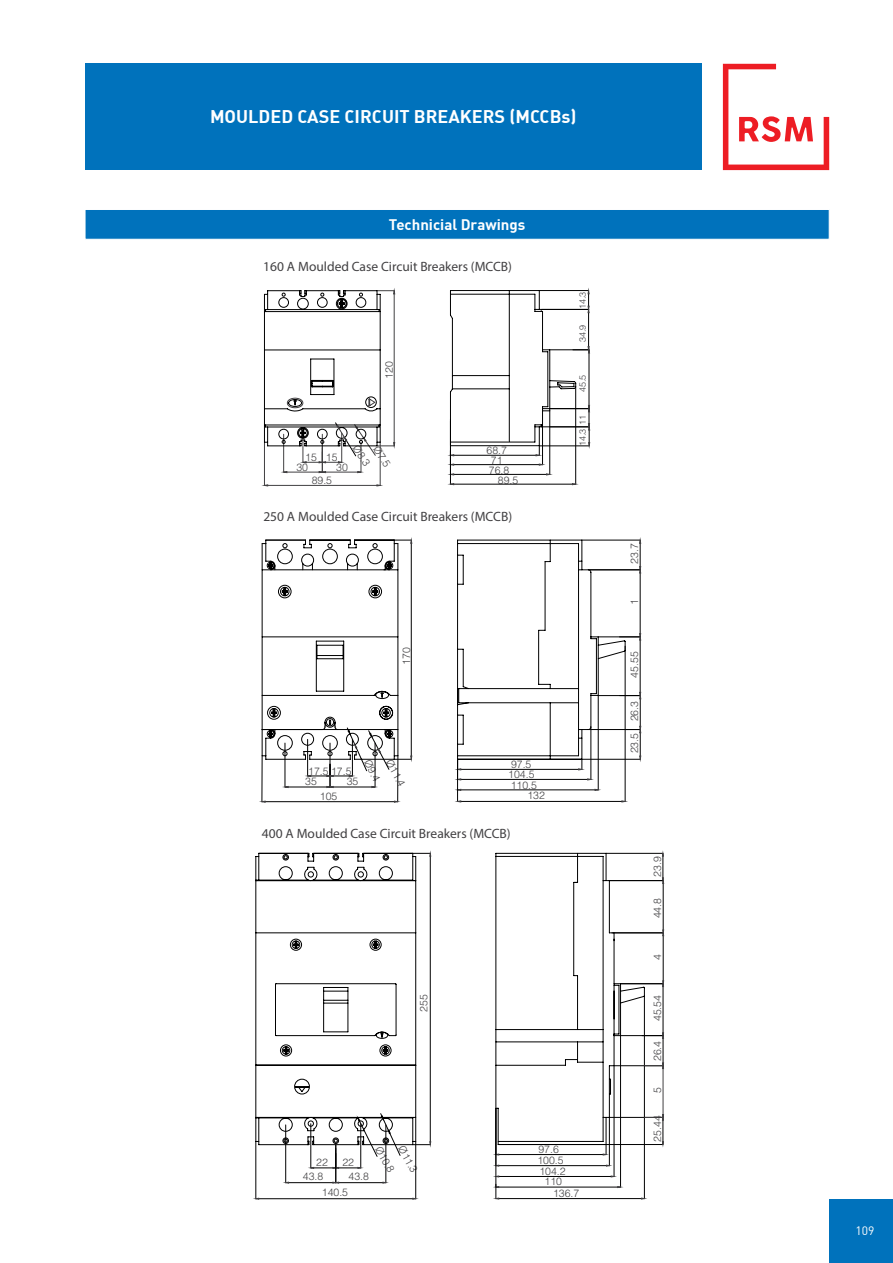
<style>
.page{position:relative;width:893px;height:1263px;background:#fff}
.page>*{position:absolute;margin:0;border:0;box-sizing:border-box;transform-origin:0 0}
.t1{font:700 18px "Adi Haus";color:#fff}
.t2{font:700 15px "Adi Haus";color:#fff}
.t3{font:13.5px "Myriad Pro";color:#414042}
.t4{font:12px "Adi Haus";color:#fff}
.t5{font:10.5px/10.6px "Helvetica Light Normal Tr";color:#414042}
.t6{font:9px "Helvetica Light Normal Tr";color:#414042}
</style>
<div class="page">
<div style="left:829px;top:1199px;width:64px;height:64px;background:#0072bc"></div>
<svg style="left:723px;top:64px;width:106px;height:106px"></svg>
<div style="left:85px;top:64px;width:617px;height:106px;background:#0072bc"></div>
<hr style="left:589px;top:353px;width:1px;height:52px;background:#000">
<hr style="left:268px;top:485px;width:109px;height:1px;background:#414042">
<hr style="left:380px;top:442px;width:1px;height:43px;background:#414042">
<hr style="left:264px;top:442px;width:1px;height:43px;background:#414042">
<svg style="left:264px;top:290px;width:312px;height:157px"></svg>
<hr style="left:454px;top:484px;width:118px;height:1px;background:#000">
<hr style="left:450px;top:419px;width:1px;height:65px;background:#000">
<hr style="left:575px;top:387px;width:1px;height:97px;background:#000">
<svg style="left:572px;top:483px;width:6px;height:2px"></svg>
<hr style="left:539px;top:446px;width:50px;height:1px;background:#000">
<hr style="left:550px;top:408px;width:39px;height:1px;background:#000">
<hr style="left:541px;top:427px;width:48px;height:1px;background:#000">
<svg style="left:588px;top:405px;width:2px;height:43px"></svg>
<hr style="left:539px;top:290px;width:50px;height:1px;background:#000">
<hr style="left:588px;top:313px;width:1px;height:34px;background:#000">
<hr style="left:541px;top:309px;width:48px;height:1px;background:#000">
<hr style="left:550px;top:350px;width:39px;height:1px;background:#000">
<svg style="left:573px;top:346px;width:17px;height:7px"></svg>
<svg style="left:588px;top:288px;width:2px;height:25px"></svg>
<svg style="left:281px;top:288px;width:271px;height:187px"></svg>
<svg style="left:412px;top:540px;width:213px;height:220px"></svg>
<hr style="left:265px;top:801px;width:129px;height:1px;background:#000">
<hr style="left:397px;top:756px;width:1px;height:46px;background:#000">
<hr style="left:262px;top:756px;width:1px;height:46px;background:#000">
<svg style="left:262px;top:538px;width:150px;height:250px"></svg>
<hr style="left:582px;top:540px;width:58px;height:1px;background:#000">
<hr style="left:589px;top:729px;width:51px;height:1px;background:#000">
<hr style="left:582px;top:759px;width:58px;height:1px;background:#000">
<hr style="left:640px;top:573px;width:1px;height:61px;background:#000">
<hr style="left:598px;top:637px;width:42px;height:1px;background:#000">
<hr style="left:589px;top:569px;width:51px;height:1px;background:#000">
<svg style="left:639px;top:538px;width:2px;height:35px"></svg>
<hr style="left:598px;top:695px;width:42px;height:1px;background:#000">
<hr style="left:640px;top:640px;width:1px;height:52px;background:#000">
<svg style="left:619px;top:692px;width:22px;height:69px"></svg>
<svg style="left:619px;top:633px;width:22px;height:7px"></svg>
<hr style="left:461px;top:769px;width:118px;height:1px;background:#000">
<svg style="left:578px;top:759px;width:6px;height:11px"></svg>
<hr style="left:461px;top:779px;width:127px;height:1px;background:#000">
<hr style="left:591px;top:727px;width:1px;height:52px;background:#000">
<svg style="left:455px;top:759px;width:6px;height:21px"></svg>
<hr style="left:461px;top:790px;width:134px;height:1px;background:#000">
<hr style="left:598px;top:695px;width:1px;height:95px;background:#000">
<hr style="left:461px;top:801px;width:161px;height:1px;background:#000">
<hr style="left:457px;top:759px;width:1px;height:42px;background:#000">
<hr style="left:625px;top:646px;width:1px;height:155px;background:#000">
<hr style="left:663px;top:986px;width:1px;height:47px;background:#000">
<hr style="left:606px;top:853px;width:57px;height:1px;background:#000">
<svg style="left:255px;top:853px;width:390px;height:292px"></svg>
<svg style="left:308px;top:987px;width:93px;height:182px"></svg>
<hr style="left:289px;top:1182px;width:44px;height:1px;background:#000">
<hr style="left:335px;top:1148px;width:1px;height:35px;background:#000">
<hr style="left:285px;top:1125px;width:1px;height:58px;background:#000">
<hr style="left:339px;top:1182px;width:44px;height:1px;background:#000">
<hr style="left:386px;top:1125px;width:1px;height:58px;background:#000">
<hr style="left:259px;top:1198px;width:154px;height:1px;background:#000">
<hr style="left:415px;top:1141px;width:1px;height:58px;background:#000">
<hr style="left:256px;top:1141px;width:1px;height:58px;background:#000">
<hr style="left:499px;top:1154px;width:104px;height:1px;background:#000">
<hr style="left:498px;top:1108px;width:1px;height:36px;background:#000">
<svg style="left:603px;top:1145px;width:5px;height:10px"></svg>
<hr style="left:499px;top:1165px;width:107px;height:1px;background:#000">
<hr style="left:609px;top:1117px;width:1px;height:49px;background:#000">
<hr style="left:499px;top:1176px;width:112px;height:1px;background:#000">
<hr style="left:496px;top:1108px;width:1px;height:68px;background:#000">
<hr style="left:614px;top:1066px;width:1px;height:110px;background:#000">
<hr style="left:499px;top:1187px;width:119px;height:1px;background:#000">
<hr style="left:620px;top:1036px;width:1px;height:151px;background:#000">
<svg style="left:617px;top:1186px;width:6px;height:2px"></svg>
<hr style="left:499px;top:1198px;width:142px;height:1px;background:#000">
<hr style="left:644px;top:996px;width:1px;height:203px;background:#000">
<svg style="left:494px;top:1175px;width:5px;height:24px"></svg>
<hr style="left:663px;top:936px;width:1px;height:45px;background:#000">
<hr style="left:612px;top:932px;width:51px;height:1px;background:#000">
<hr style="left:621px;top:983px;width:42px;height:1px;background:#000">
<svg style="left:662px;top:980px;width:2px;height:7px"></svg>
<hr style="left:663px;top:883px;width:1px;height:47px;background:#000">
<hr style="left:609px;top:880px;width:54px;height:1px;background:#000">
<svg style="left:662px;top:851px;width:2px;height:33px"></svg>
<svg style="left:662px;top:929px;width:2px;height:7px"></svg>
<hr style="left:614px;top:1065px;width:49px;height:1px;background:#000">
<hr style="left:609px;top:1117px;width:54px;height:1px;background:#000">
<hr style="left:606px;top:1144px;width:57px;height:1px;background:#000">
<hr style="left:663px;top:1068px;width:1px;height:46px;background:#414042">
<svg style="left:644px;top:1114px;width:20px;height:33px"></svg>
<svg style="left:642px;top:1032px;width:22px;height:37px"></svg>
<hr style="left:430px;top:856px;width:1px;height:286px;background:#000">
<svg style="left:413px;top:851px;width:18px;height:6px"></svg>
<svg style="left:413px;top:1141px;width:18px;height:6px"></svg>
<div style="left:85px;top:209px;width:744px;height:31px;background:#0072bc;border:1px solid #fff"></div>
<h1 class="t1" style="left:210px;top:105px;width:368px">MOULDED CASE CIRCUIT BREAKERS (MCCBs)</h1>
<h2 class="t2" style="left:389px;top:214px;width:138px">Technicial Drawings</h2>
<p class="t3" style="left:263px;top:258px;width:250px">160 A Moulded Case Circuit Breakers (MCCB)</p>
<p class="t5" style="left:384px;top:379px;width:19px;rotate:-90deg">120</p>
<p class="t5" style="left:360px;top:443px;width:24px;rotate:57deg">Ø8.3</p>
<p class="t5" style="left:381px;top:444px;width:24px;rotate:57deg">Ø7.5</p>
<p class="t5" style="left:296px;top:451px;width:43px;text-indent:9px">15 15<br>30</p>
<p class="t5" style="left:336px;top:462px;width:13px">30</p>
<p class="t5" style="left:312px;top:474px;width:22px">89.5</p>
<p class="t5" style="left:487px;top:445px;width:22px">68.7</p>
<p class="t5" style="left:491px;top:455px;width:13px">71</p>
<p class="t5" style="left:489px;top:464px;width:22px">76.8</p>
<p class="t5" style="left:498px;top:474px;width:22px">89.5</p>
<p class="t3" style="left:263px;top:508px;width:250px">250 A Moulded Case Circuit Breakers (MCCB)</p>
<p class="t6" style="left:577px;top:309px;width:19px;rotate:-90deg">14.3</p>
<p class="t6" style="left:577px;top:342px;width:19px;rotate:-90deg">34.9</p>
<p class="t6" style="left:577px;top:392px;width:19px;rotate:-90deg">45.5</p>
<p class="t6" style="left:577px;top:446px;width:32px;rotate:-90deg">14.3 11</p>
<p class="t5" style="left:401px;top:665px;width:19px;rotate:-90deg">170</p>
<p class="t5" style="left:372px;top:758px;width:24px;rotate:63deg">Ø9.4</p>
<p class="t5" style="left:394px;top:758px;width:30px;rotate:61deg">Ø11.4</p>
<p class="t5" style="left:305px;top:765px;width:48px">17.5 17.5<br>35</p>
<p class="t5" style="left:347px;top:776px;width:13px">35</p>
<p class="t5" style="left:320px;top:791px;width:19px">105</p>
<p class="t5" style="left:508px;top:759px;width:28px;line-height:9.6px">97.5<br>104.5</p>
<p class="t5" style="left:527px;top:780px;width:19px;text-indent:-17px">110.5<br>132</p>
<p class="t3" style="left:262px;top:825px;width:250px">400 A Moulded Case Circuit Breakers (MCCB)</p>
<p class="t5" style="left:418px;top:1012px;width:19px;rotate:-90deg">255</p>
<p class="t5" style="left:405px;top:1132px;width:41px;line-height:20.2px;text-indent:11px;rotate:61deg">Ø11.3<br>Ø10.8</p>
<p class="t5" style="left:316px;top:1157px;width:13px">22</p>
<p class="t5" style="left:342px;top:1157px;width:13px">22</p>
<p class="t5" style="left:303px;top:1171px;width:22px">43.8</p>
<p class="t5" style="left:349px;top:1171px;width:22px">43.8</p>
<p class="t5" style="left:322px;top:1186px;width:28px">140.5</p>
<p class="t5" style="left:537px;top:1144px;width:30px;text-align:center">97.6<br>100.5<br>104.2<br>110</p>
<p class="t5" style="left:553px;top:1188px;width:28px">136.7</p>
<p class="t5" style="left:629px;top:564px;width:22px;rotate:-90deg">23.7</p>
<p class="t5" style="left:629px;top:604px;width:7px;rotate:-90deg">1</p>
<p class="t5" style="left:629px;top:678px;width:28px;rotate:-90deg">45.55</p>
<p class="t5" style="left:629px;top:753px;width:54px;rotate:-90deg">23.5 26.3</p>
<p class="t5" style="left:652px;top:877px;width:22px;rotate:-90deg">23.9</p>
<p class="t5" style="left:652px;top:918px;width:22px;rotate:-90deg">44.8</p>
<p class="t5" style="left:652px;top:960px;width:7px;rotate:-90deg">4</p>
<p class="t5" style="left:652px;top:1021px;width:28px;rotate:-90deg">45.54</p>
<p class="t5" style="left:652px;top:1061px;width:22px;rotate:-90deg">26.4</p>
<p class="t5" style="left:652px;top:1093px;width:7px;rotate:-90deg">5</p>
<p class="t5" style="left:652px;top:1142px;width:28px;rotate:-90deg">25.44</p>
<p class="t4" style="left:855px;top:1223px;width:21px">109</p>
</div>
